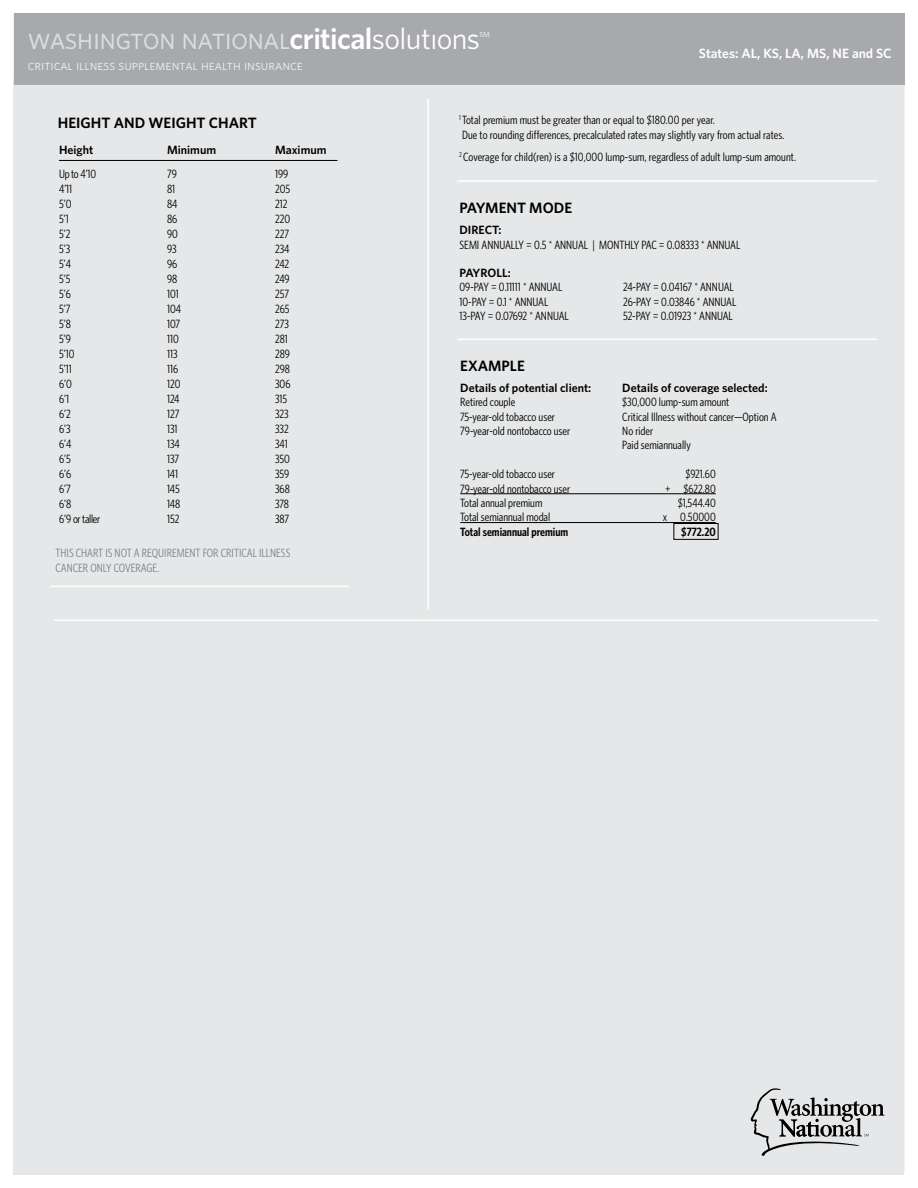
<style>
.page{position:relative;width:918px;height:1188px;background:#fff}
.page>*{position:absolute;margin:0;border:0;box-sizing:border-box;transform-origin:0 0}
.t1{font:30px "Whitney Book SC";letter-spacing:-.02em;color:#dcddde}
.t2{font:600 15px "Whitney";color:#000}
.t3{font:14.1px "Whitney Light SC";color:#fff}
.t4{font:600 13.5px "Whitney";color:#fff}
.t5{font:12px/14.4px "Whitney Condensed";color:#000}
.t6{font:600 12px "Whitney";color:#000}
.t7{font:12px/15px "Whitney Condensed";color:#808285}
.t8{font:600 12px "Whitney Condensed";color:#000}
.t9{font:7.35px "Whitney";color:#fff}
.s1{font-family:"Whitney";font-weight:600;color:#fff}
.s2{font-family:"Whitney";color:#fff}
</style>
<div class="page">
<div style="left:14px;top:78px;width:890px;height:1096px;background:#e6e7e8"></div>
<hr style="left:460px;top:493px;width:256px;height:1px;background:#000">
<hr style="left:460px;top:522px;width:256px;height:1px;background:#000">
<hr style="left:59px;top:160px;width:279px;height:1px;background:#000">
<hr style="left:428px;top:99px;width:1px;height:510px;background:#fff">
<div style="left:14px;top:14px;width:890px;height:71px;background:#a7a9ac"></div>
<div style="left:674px;top:523px;width:44px;height:17px;border:1px solid #000"></div>
<hr style="left:54px;top:620px;width:824px;height:1px;background:#fff">
<hr style="left:458px;top:339px;width:419px;height:1px;background:#fff">
<hr style="left:458px;top:180px;width:419px;height:2px;background:#fff">
<hr style="left:50px;top:586px;width:299px;height:1px;background:#fff">
<svg style="left:751px;top:1088px;width:133px;height:68px"></svg>
<h1 class="t1" style="left:28px;top:20px;width:454px">washington national<span class="s1">critical</span><span class="s2">solutıons</span></h1>
<p class="t9" style="left:479px;top:30px;width:12px">SM</p>
<p class="t3" style="left:28px;top:57px;width:277px">critical illness supplemental health insurance</p>
<p class="t4" style="left:699px;top:46px;width:194px">States: AL, KS, LA, MS, NE and SC</p>
<p class="t2" style="left:58px;top:113px;width:197px">Height and Weight Chart</p>
<p class="t6" style="left:59px;top:142px;width:64px">Height M</p>
<p class="t6" style="left:178px;top:142px;width:63px">inimum M</p>
<p class="t6" style="left:286px;top:142px;width:42px">aximum</p>
<p class="t5" style="left:59px;top:166px;width:39px">Up to 4’10</p>
<p class="t5" style="left:167px;top:166px;width:11px">79</p>
<p class="t5" style="left:275px;top:166px;width:15px">199</p>
<p class="t5" style="left:59px;top:181px;width:15px">4’11</p>
<p class="t5" style="left:167px;top:181px;width:10px">81</p>
<p class="t5" style="left:275px;top:181px;width:17px">205</p>
<p class="t5" style="left:59px;top:196px;width:14px">5’0</p>
<p class="t5" style="left:167px;top:196px;width:12px">84</p>
<p class="t5" style="left:275px;top:196px;width:14px">212</p>
<p class="t5" style="left:59px;top:211px;width:11px">5’1</p>
<p class="t5" style="left:167px;top:211px;width:12px">86</p>
<p class="t5" style="left:275px;top:211px;width:17px">220</p>
<p class="t5" style="left:59px;top:226px;width:13px">5’2</p>
<p class="t5" style="left:167px;top:226px;width:12px">90</p>
<p class="t5" style="left:275px;top:226px;width:15px">227</p>
<p class="t5" style="left:59px;top:241px;width:13px">5’3</p>
<p class="t5" style="left:167px;top:241px;width:11px">93</p>
<p class="t5" style="left:275px;top:241px;width:16px">234</p>
<p class="t5" style="left:59px;top:256px;width:13px">5’4</p>
<p class="t5" style="left:167px;top:256px;width:12px">96</p>
<p class="t5" style="left:275px;top:256px;width:16px">242</p>
<p class="t5" style="left:59px;top:271px;width:13px">5’5</p>
<p class="t5" style="left:167px;top:271px;width:12px">98</p>
<p class="t5" style="left:275px;top:271px;width:16px">249</p>
<p class="t5" style="left:59px;top:286px;width:13px">5’6</p>
<p class="t5" style="left:167px;top:286px;width:13px">101</p>
<p class="t5" style="left:275px;top:286px;width:16px">257</p>
<p class="t5" style="left:59px;top:301px;width:13px">5’7</p>
<p class="t5" style="left:167px;top:301px;width:16px">104</p>
<p class="t5" style="left:275px;top:301px;width:16px">265</p>
<p class="t5" style="left:59px;top:316px;width:13px">5’8</p>
<p class="t5" style="left:167px;top:316px;width:14px">107</p>
<p class="t5" style="left:275px;top:316px;width:15px">273</p>
<p class="t5" style="left:59px;top:331px;width:13px">5’9</p>
<p class="t5" style="left:167px;top:331px;width:13px">110</p>
<p class="t5" style="left:275px;top:331px;width:14px">281</p>
<p class="t5" style="left:59px;top:346px;width:17px">5’10</p>
<p class="t5" style="left:167px;top:346px;width:12px">113</p>
<p class="t5" style="left:275px;top:346px;width:16px">289</p>
<p class="t5" style="left:59px;top:361px;width:14px">5’11</p>
<p class="t5" style="left:167px;top:361px;width:13px">116</p>
<p class="t5" style="left:275px;top:361px;width:16px">298</p>
<p class="t5" style="left:59px;top:376px;width:14px">6’0</p>
<p class="t5" style="left:167px;top:376px;width:15px">120</p>
<p class="t5" style="left:275px;top:376px;width:17px">306</p>
<p class="t5" style="left:59px;top:391px;width:11px">6’1</p>
<p class="t5" style="left:167px;top:391px;width:14px">124</p>
<p class="t5" style="left:275px;top:391px;width:14px">315</p>
<p class="t5" style="left:59px;top:406px;width:13px">6’2</p>
<p class="t5" style="left:167px;top:406px;width:14px">127</p>
<p class="t5" style="left:275px;top:406px;width:15px">323</p>
<p class="t5" style="left:59px;top:421px;width:13px">6’3</p>
<p class="t5" style="left:167px;top:421px;width:12px">131</p>
<p class="t5" style="left:275px;top:421px;width:15px">332</p>
<p class="t5" style="left:59px;top:436px;width:14px">6’4</p>
<p class="t5" style="left:167px;top:436px;width:14px">134</p>
<p class="t5" style="left:275px;top:436px;width:14px">341</p>
<p class="t5" style="left:59px;top:451px;width:13px">6’5</p>
<p class="t5" style="left:167px;top:451px;width:13px">137</p>
<p class="t5" style="left:275px;top:451px;width:17px">350</p>
<p class="t5" style="left:59px;top:466px;width:14px">6’6</p>
<p class="t5" style="left:167px;top:466px;width:13px">141</p>
<p class="t5" style="left:275px;top:466px;width:16px">359</p>
<p class="t5" style="left:59px;top:481px;width:13px">6’7</p>
<p class="t5" style="left:167px;top:481px;width:14px">145</p>
<p class="t5" style="left:275px;top:481px;width:16px">368</p>
<p class="t5" style="left:59px;top:496px;width:14px">6’8</p>
<p class="t5" style="left:167px;top:496px;width:15px">148</p>
<p class="t5" style="left:275px;top:496px;width:15px">378</p>
<p class="t5" style="left:59px;top:511px;width:43px">6’9 or taller</p>
<p class="t5" style="left:167px;top:511px;width:14px">152</p>
<p class="t5" style="left:275px;top:511px;width:15px">387</p>
<p class="t7" style="left:56px;top:545px;width:231px">This chart is NOT a requirement for Critical Illness cancer only coverage.</p>
<p class="t5" style="left:459px;top:112px;width:327px;line-height:15px"><sup>1</sup> Total premium must be greater than or equal to $180.00 per year.<br>Due to rounding differences, precalculated rates may slightly vary from actual rates.</p>
<p class="t5" style="left:459px;top:149px;width:339px"><sup>2</sup> Coverage for child(ren) is a $10,000 lump-sum, regardless of adult lump-sum amount.</p>
<p class="t2" style="left:460px;top:199px;width:114px">Payment mode</p>
<p class="t6" style="left:460px;top:223px;width:44px">Di rect :</p>
<p class="t5" style="left:460px;top:237px;width:282px">Semi annually = 0.5 * Annual | Monthly PAC = 0.08333 * Annual</p>
<p class="t6" style="left:460px;top:265px;width:53px">Payroll :</p>
<p class="t5" style="left:460px;top:280px;width:104px">09-pay = 0.11111 * Annual</p>
<p class="t5" style="left:623px;top:280px;width:112px">24-pay = 0.04167 * Annual</p>
<p class="t5" style="left:460px;top:294px;width:90px">10-pay = 0.1 * Annual</p>
<p class="t5" style="left:623px;top:294px;width:115px">26-pay = 0.03846 * Annual</p>
<p class="t5" style="left:460px;top:308px;width:111px">13-pay = 0.07692 * Annual</p>
<p class="t5" style="left:623px;top:308px;width:111px">52-pay = 0.01923 * Annual</p>
<p class="t2" style="left:460px;top:356px;width:66px">Example</p>
<p class="t6" style="left:460px;top:380px;width:153px">Details of potential client: D</p>
<p class="t6" style="left:631px;top:380px;width:139px">etails of coverage selected:</p>
<p class="t5" style="left:460px;top:395px;width:57px">Retired couple</p>
<p class="t5" style="left:622px;top:395px;width:109px">$30,000 lump-sum amount</p>
<p class="t5" style="left:460px;top:409px;width:96px">75-year-old tobacco user</p>
<p class="t5" style="left:622px;top:409px;width:155px">Critical Illness without cancer—Option A</p>
<p class="t5" style="left:460px;top:423px;width:140px">79-year-old nontobacco user N</p>
<p class="t5" style="left:622px;top:423px;width:70px;text-indent:6px">o rider<br>Paid semiannually</p>
<p class="t5" style="left:460px;top:467px;width:96px">75-year-old tobacco user</p>
<p class="t5" style="left:685px;top:467px;width:32px">$921.60</p>
<p class="t5" style="left:460px;top:481px;width:111px">79-year-old nontobacco user</p>
<p class="t5" style="left:665px;top:481px;width:52px">+ $622.80</p>
<p class="t5" style="left:460px;top:495px;width:84px">Total annual premium</p>
<p class="t5" style="left:678px;top:495px;width:40px">$1,544.40</p>
<p class="t5" style="left:460px;top:510px;width:91px">Total semiannual modal</p>
<p class="t5" style="left:663px;top:510px;width:54px">x 0.50000</p>
<p class="t8" style="left:460px;top:524px;width:109px">Total semiannual premium</p>
<p class="t8" style="left:681px;top:524px;width:36px">$772.20</p>
</div>
